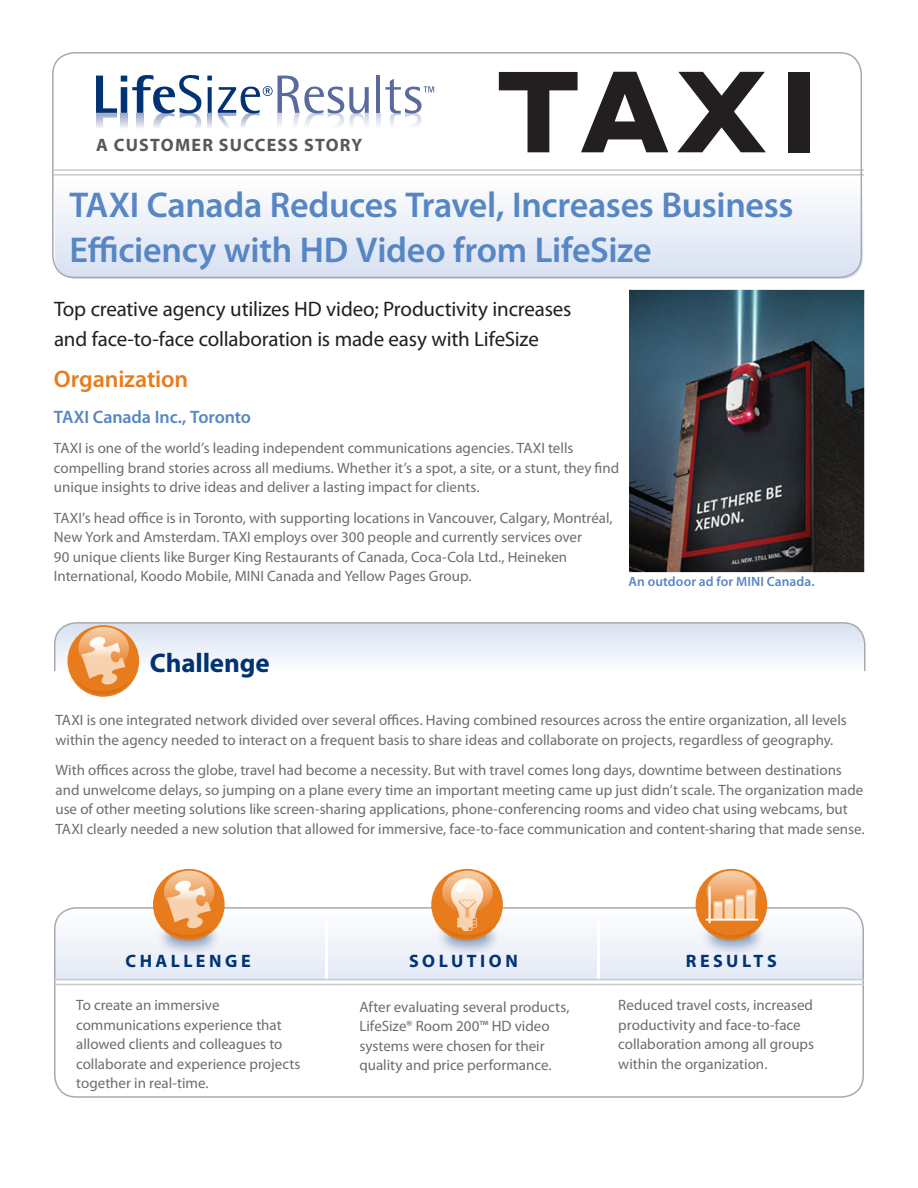
<style>
.page{position:relative;width:918px;height:1188px;background:#fff}
.page>*{position:absolute;margin:0;border:0;box-sizing:border-box;transform-origin:0 0}
._02_Header_A__front{font:600 36px/45px "Myriad Pro";letter-spacing:-.01em;color:#5786c5}
._02_Header_A__front-2{font:700 27px "Myriad Pro";letter-spacing:-.005em;color:#013374}
._03_Body_Copy_A__fro{font:600 24px "Myriad Pro";letter-spacing:-.01em;color:#e87c1d}
._03_Body_Copy_A__fro-2{font:21px/30px "Myriad Pro";letter-spacing:-.01em;color:#231f20}
._03_Body_Copy_A__fro-3{font:700 18px "Myriad Pro";letter-spacing:.195em;color:#013374}
._02_Header_A__front-3{font:600 18px "Myriad Pro";letter-spacing:-.005em;color:#5786c5}
.t1{font:700 18px "Myriad Pro";letter-spacing:.07em;color:#57585a}
._03_Body_Copy_A__fro-4{font:15px/19.5px "Myriad Pro";color:#6c6d70}
._02_Header_A__front-4{font:600 13.5px "Myriad Pro";letter-spacing:.005em;color:#5786c5}
</style>
<div class="page">
<hr style="left:54px;top:169px;width:810px;height:2px;background:#c9cacc">
<hr style="left:54px;top:174px;width:810px;height:2px;background:#c9cacc">
<svg style="left:55px;top:188px;width:808px;height:91px"></svg>
<svg style="left:55px;top:907px;width:808px;height:72px"></svg>
<div style="left:54px;top:907px;width:810px;height:191px;border:2px solid #a8a9ad;border-radius:22px"></div>
<hr style="left:325px;top:920px;width:3px;height:67px;background:#fff">
<hr style="left:598px;top:920px;width:2px;height:67px;background:#fff">
<svg style="left:154px;top:916px;width:65px;height:40px"></svg>
<svg style="left:171px;top:933px;width:35px;height:9px"></svg>
<svg style="left:434px;top:920px;width:65px;height:36px"></svg>
<div style="left:451px;top:933px;width:35px;height:9px;background:#93a8c4;border-radius:50%"></div>
<svg style="left:699px;top:921px;width:65px;height:35px"></svg>
<div style="left:715px;top:933px;width:36px;height:9px;background:#93a8c4;border-radius:50%"></div>
<div style="left:153px;top:869px;width:72px;height:72px;background:#e87c1d;border-radius:50%"></div>
<svg style="left:163px;top:871px;width:52px;height:67px"></svg>
<div style="left:431px;top:869px;width:72px;height:72px;background:#e87c1d;border-radius:50%"></div>
<svg style="left:441px;top:871px;width:52px;height:67px"></svg>
<div style="left:696px;top:869px;width:71px;height:72px;background:#e87c1d;border-radius:50%"></div>
<svg style="left:705px;top:871px;width:53px;height:67px"></svg>
<hr style="left:54px;top:979px;width:810px;height:1px;background:#c9cacc">
<hr style="left:54px;top:984px;width:810px;height:1px;background:#c9cacc">
<svg style="left:208px;top:113px;width:4px;height:15px"></svg>
<svg style="left:376px;top:113px;width:4px;height:13px"></svg>
<svg style="left:96px;top:75px;width:105px;height:53px"></svg>
<svg style="left:207px;top:76px;width:5px;height:37px"></svg>
<svg style="left:218px;top:76px;width:151px;height:52px"></svg>
<hr style="left:376px;top:76px;width:4px;height:37px;background:#596b9e">
<svg style="left:385px;top:79px;width:49px;height:47px"></svg>
<svg style="left:54px;top:622px;width:812px;height:72px"></svg>
<div style="left:52px;top:52px;width:810px;height:226px;border:2px solid #a8a9ad;border-radius:22px"></div>
<img style="left:630px;top:290px;width:235px;height:282px">
<svg style="left:499px;top:72px;width:169px;height:80px"></svg>
<svg style="left:677px;top:72px;width:89px;height:80px"></svg>
<div style="left:788px;top:72px;width:22px;height:81px;background:#231f20"></div>
<p class="t1" style="left:96px;top:133px;width:268px">A CUSTOMER SUCCESS STORY</p>
<p class="_02_Header_A__front" style="left:69px;top:182px;width:725px">TAXI Canada Reduces Travel, Increases Business<br>Efficiency with HD Video from LifeSize</p>
<p class="_03_Body_Copy_A__fro-2" style="left:54px;top:293px;width:519px">Top creative agency utilizes HD video; Productivity increases and face-to-face collaboration is made easy with LifeSize</p>
<p class="_03_Body_Copy_A__fro" style="left:54px;top:364px;width:136px">Organization</p>
<p class="_02_Header_A__front-3" style="left:54px;top:405px;width:199px">TAXI Canada Inc., Toronto</p>
<p class="_03_Body_Copy_A__fro-4" style="left:54px;top:438px;width:567px">TAXI is one of the world’s leading independent communications agencies. TAXI tells compelling brand stories across all mediums. Whether it’s a spot, a site, or a stunt, they find unique insights to drive ideas and deliver a lasting impact for clients.</p>
<p class="_03_Body_Copy_A__fro-4" style="left:54px;top:508px;width:560px">TAXI’s head office is in Toronto, with supporting locations in Vancouver, Calgary, Montréal, New York and Amsterdam. TAXI employs over 300 people and currently services over<br>90 unique clients like Burger King Restaurants of Canada, Coca-Cola Ltd., Heineken International, Koodo Mobile, MINI Canada and Yellow Pages Group.</p>
<p class="_02_Header_A__front-4" style="left:629px;top:573px;width:188px">An outdoor ad for MINI Canada.</p>
<p class="_02_Header_A__front-2" style="left:150px;top:645px;width:121px">Challenge</p>
<p class="_03_Body_Copy_A__fro-4" style="left:55px;top:710px;width:793px">TAXI is one integrated network divided over several offices. Having combined resources across the entire organization, all levels within the agency needed to interact on a frequent basis to share ideas and collaborate on projects, regardless of geography.</p>
<p class="_03_Body_Copy_A__fro-4" style="left:55px;top:760px;width:811px">With offices across the globe, travel had become a necessity. But with travel comes long days, downtime between destinations and unwelcome delays, so jumping on a plane every time an important meeting came up just didn’t scale. The organization made use of other meeting solutions like screen-sharing applications, phone-conferencing rooms and video chat using webcams, but TAXI clearly needed a new solution that allowed for immersive, face-to-face communication and content-sharing that made sense.</p>
<p class="_03_Body_Copy_A__fro-3" style="left:126px;top:949px;width:127px">CHALLENGE</p>
<p class="_03_Body_Copy_A__fro-3" style="left:409px;top:949px;width:110px">SOLUTION</p>
<p class="_03_Body_Copy_A__fro-3" style="left:686px;top:949px;width:93px">RESULTS</p>
<p class="_03_Body_Copy_A__fro-4" style="left:76px;top:995px;width:226px">To create an immersive communications experience that allowed clients and colleagues to collaborate and experience projects together in real-time.</p>
<p class="_03_Body_Copy_A__fro-4" style="left:359px;top:997px;width:212px">After evaluating several products,<br>LifeSize® Room 200™ HD video systems were chosen for their quality and price performance.</p>
<p class="_03_Body_Copy_A__fro-4" style="left:618px;top:995px;width:197px">Reduced travel costs, increased productivity and face-to-face collaboration among all groups within the organization.</p>
</div>
